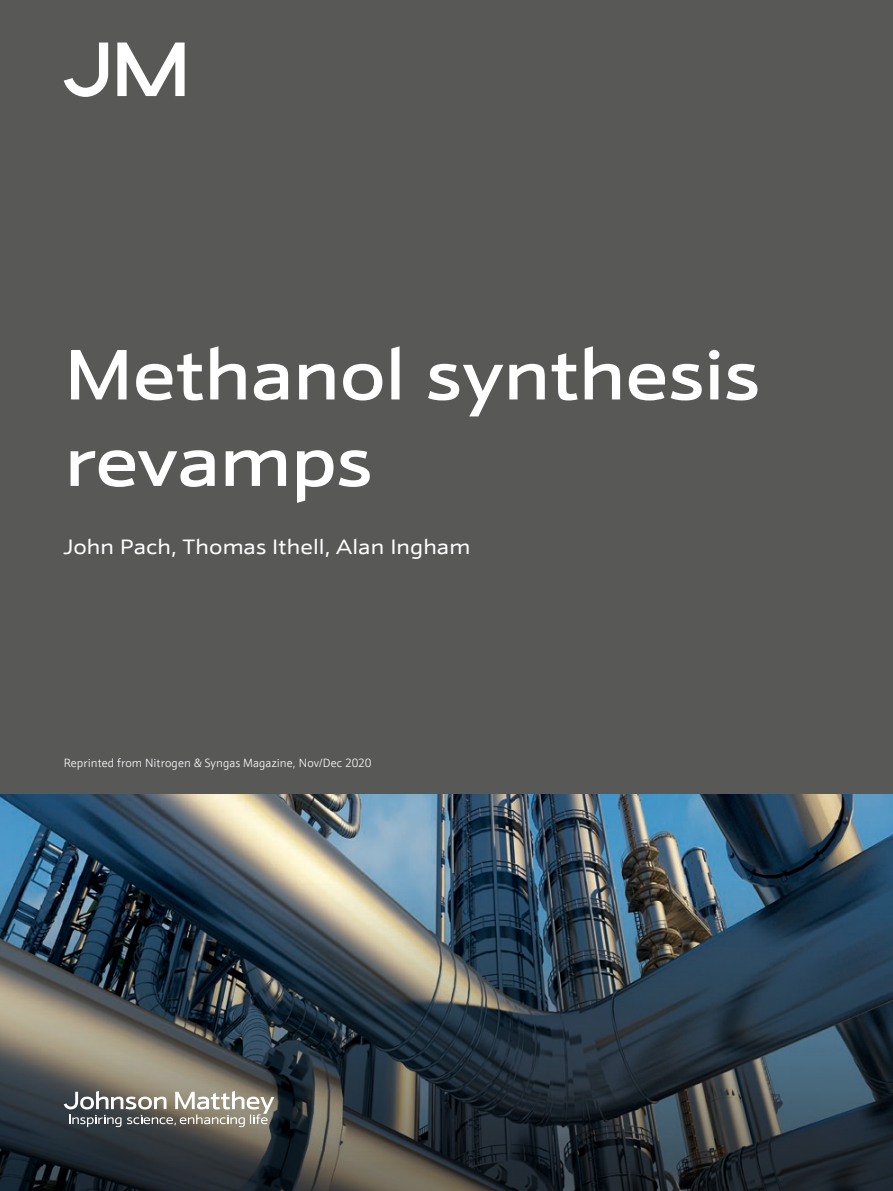
<style>
.page{position:relative;width:893px;height:1191px;background:#fff}
.page>*{position:absolute;margin:0;border:0;box-sizing:border-box;transform-origin:0 0}
.t1{font:500 72px/86.4px "JM Sans Extended";letter-spacing:-.02em;color:#fff}
.t2{font:21px "JM Sans Extended";letter-spacing:-.015em;color:#fff}
.t3{font:300 12px "JM Sans";letter-spacing:.005em;color:#fff}
</style>
<div class="page">
<img style="left:0;top:794px;width:893px;height:70px">
<img style="left:0;top:864px;width:893px;height:327px">
<div style="left:0;top:0;width:893px;height:794px;background:#585857"></div>
<svg style="left:64px;top:1091px;width:210px;height:36px"></svg>
<svg style="left:64px;top:43px;width:121px;height:54px"></svg>
<p class="t1" style="left:64px;top:332px;width:699px">Methanol synthesis revamps</p>
<p class="t2" style="left:64px;top:534px;width:408px">John Pach, Thomas Ithell, Alan Ingham</p>
<p class="t3" style="left:64px;top:755px;width:309px">Reprinted from Nitrogen &amp; Syngas Magazine, Nov/Dec 2020</p>
</div>
